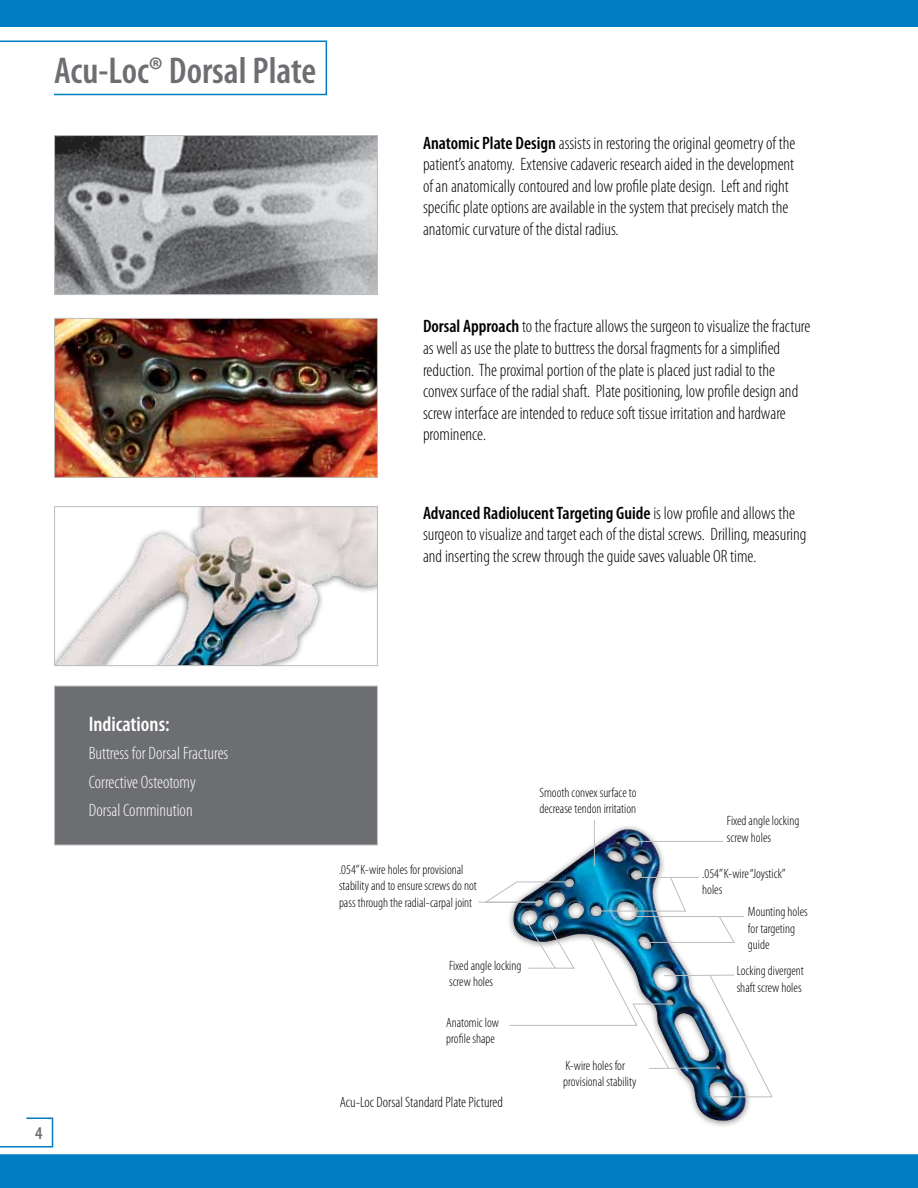
<style>
.page{position:relative;width:918px;height:1188px;background:#fff}
.page>*{position:absolute;margin:0;border:0;box-sizing:border-box;transform-origin:0 0}
.t1{font:600 condensed 37.5px "Myriad Pro";color:#6d6e71}
.t2{font:600 condensed 21px "Myriad Pro";color:#fff}
.t3{font:300 condensed 18px/21.6px "Myriad Pro";color:#000}
.t4{font:300 condensed 18px/28.5px "Myriad Pro";color:#fff}
.t5{font:600 condensed 18px "Myriad Pro";color:#6d6e71}
.t6{font:300 condensed 15px "Myriad Pro";color:#000}
.t7{font:300 condensed 13.5px/16.2px "Myriad Pro";color:#000}
.s1{font-weight:600}
</style>
<div class="page">
<div style="left:0;top:1154px;width:918px;height:34px;background:#007dc3"></div>
<div style="left:0;top:0;width:918px;height:27px;background:#007dc3"></div>
<svg style="left:0;top:1117px;width:54px;height:31px"></svg>
<img style="left:56px;top:137px;width:320px;height:156px">
<div style="left:54px;top:135px;width:324px;height:160px;border:1px solid #bcbec0"></div>
<img style="left:56px;top:508px;width:320px;height:156px">
<div style="left:54px;top:506px;width:324px;height:160px;border:1px solid #bcbec0"></div>
<img style="left:56px;top:320px;width:320px;height:156px">
<div style="left:54px;top:318px;width:324px;height:160px;border:1px solid #bcbec0"></div>
<svg style="left:0;top:40px;width:328px;height:56px"></svg>
<div style="left:505px;top:822px;width:246px;height:306px;background:#000;opacity:.45"></div>
<hr style="left:479px;top:902px;width:61px;height:1px;background:#bcbec0">
<hr style="left:632px;top:841px;width:91px;height:1px;background:#bcbec0">
<hr style="left:594px;top:820px;width:1px;height:46px;background:#bcbec0">
<svg style="left:483px;top:876px;width:290px;height:222px"></svg>
<div style="left:55px;top:686px;width:322px;height:159px;background:#6d6e71"></div>
<div style="left:54px;top:686px;width:324px;height:159px;border:1px solid #bcbec0"></div>
<h1 class="t1" style="left:54px;top:50px;width:264px">Acu-Loc® Dorsal Plate</h1>
<p class="t3" style="left:423px;top:132px;width:374px"><span class="s1">Anatomic Plate Design</span> assists in restoring the original geometry of the patient’s anatomy. Extensive cadaveric research aided in the development of an anatomically contoured and low profile plate design. Left and right specific plate options are available in the system that precisely match the anatomic curvature of the distal radius.</p>
<p class="t3" style="left:423px;top:316px;width:389px"><span class="s1">Dorsal Approach</span> to the fracture allows the surgeon to visualize the fracture as well as use the plate to buttress the dorsal fragments for a simplified reduction. The proximal portion of the plate is placed just radial to the convex surface of the radial shaft. Plate positioning, low profile design and screw interface are intended to reduce soft tissue irritation and hardware prominence.</p>
<p class="t3" style="left:423px;top:502px;width:385px"><span class="s1">Advanced Radiolucent Targeting Guide</span> is low profile and allows the surgeon to visualize and target each of the distal screws. Drilling, measuring and inserting the screw through the guide saves valuable OR time.</p>
<p class="t2" style="left:89px;top:712px;width:82px">Indications:</p>
<p class="t4" style="left:89px;top:739px;width:141px">Buttress for Dorsal Fractures<br>Corrective Osteotomy<br>Dorsal Comminution</p>
<p class="t5" style="left:35px;top:1123px;width:9px">4</p>
<p class="t7" style="left:540px;top:785px;width:99px">Smooth convex surface to decrease tendon irritation</p>
<p class="t7" style="left:339px;top:862px;width:139px">.054” K-wire holes for provisional stability and to ensure screws do not pass through the radial-carpal joint</p>
<p class="t7" style="left:449px;top:957px;width:74px">Fixed angle locking screw holes</p>
<p class="t7" style="left:446px;top:1014px;width:54px">Anatomic low profile shape</p>
<p class="t6" style="left:340px;top:1094px;width:165px">Acu-Loc Dorsal Standard Plate Pictured</p>
<p class="t7" style="left:563px;top:1057px;width:75px">K-wire holes for provisional stability</p>
<p class="t7" style="left:727px;top:813px;width:74px">Fixed angle locking screw holes</p>
<p class="t7" style="left:702px;top:865px;width:85px">.054” K-wire “Joystick” holes</p>
<p class="t7" style="left:748px;top:904px;width:61px">Mounting holes for targeting guide</p>
<p class="t7" style="left:737px;top:963px;width:68px">Locking divergent shaft screw holes</p>
</div>
